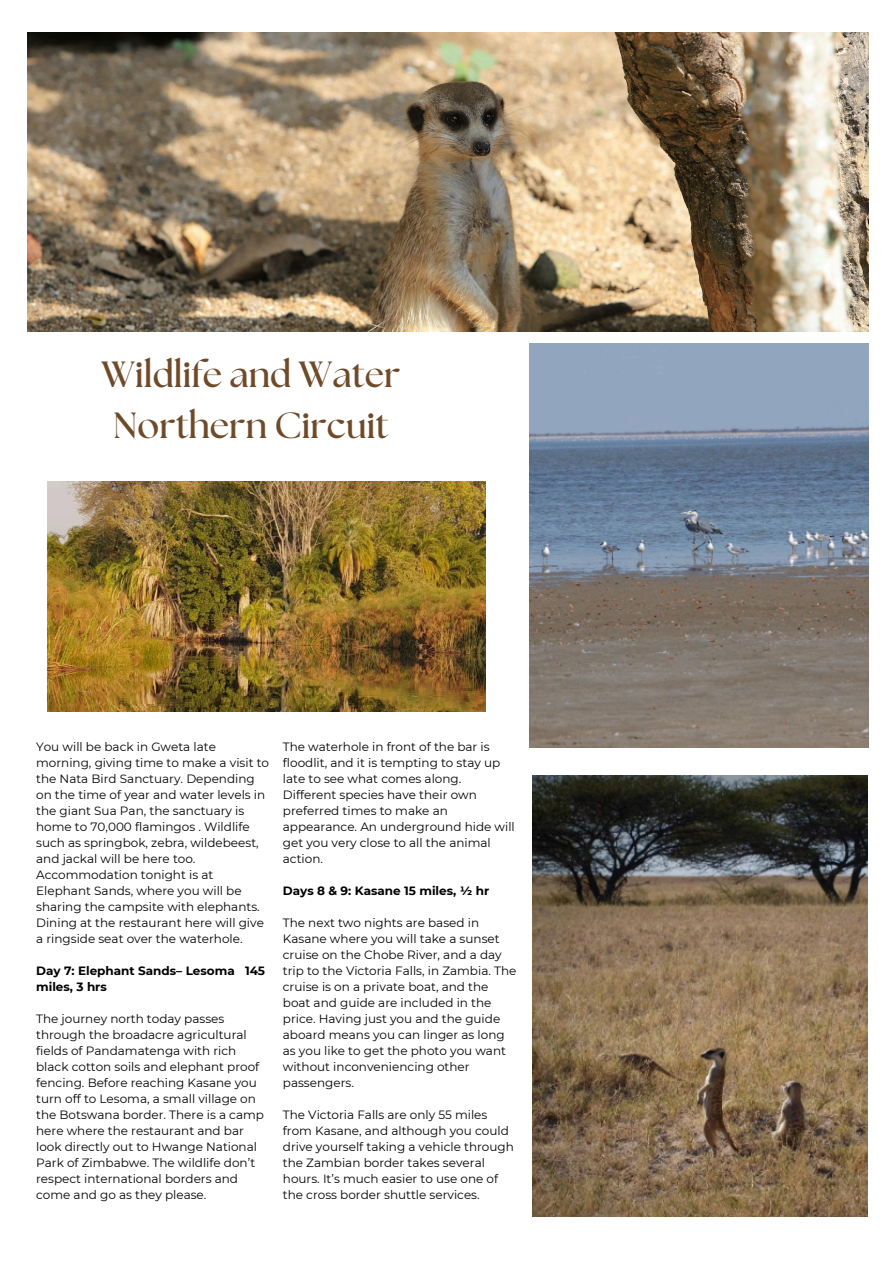
<style>
.page{position:relative;width:894px;height:1264px;background:#fff}
.page>*{position:absolute;margin:0;border:0;box-sizing:border-box;transform-origin:0 0}
.t1{font:700 36.3px/50.7px "The Seasons";color:#6e4a29;text-align:center}
.t2{font:12px/16px "Montserrat";color:#000}
.t3{font:700 12px/16px "Montserrat";color:#000}
</style>
<div class="page">
<img style="left:28px;top:32px;width:840px;height:300px">
<img style="left:47px;top:481px;width:438px;height:230px">
<img style="left:529px;top:343px;width:339px;height:404px">
<img style="left:532px;top:775px;width:335px;height:441px">
<h1 class="t1" style="left:101px;top:351px;width:301px">Wildlife and Water<br>Northern Circuit</h1>
<p class="t2" style="left:36px;top:738px;width:234px">You will be back in Gweta late morning, giving time to make a visit to the Nata Bird Sanctuary. Depending on the time of year and water levels in the giant Sua Pan, the sanctuary is home to 70,000 flamingos . Wildlife such as springbok, zebra, wildebeest, and jackal will be here too.</p>
<p class="t2" style="left:36px;top:866px;width:229px">Accommodation tonight is at Elephant Sands, where you will be sharing the campsite with elephants.<br>Dining at the restaurant here will give a ringside seat over the waterhole.</p>
<h2 class="t3" style="left:36px;top:962px;width:230px">Day 7: Elephant Sands– Lesoma 145 miles, 3 hrs</h2>
<p class="t2" style="left:36px;top:1010px;width:229px">The journey north today passes through the broadacre agricultural fields of Pandamatenga with rich black cotton soils and elephant proof fencing. Before reaching Kasane you turn off to Lesoma, a small village on the Botswana border. There is a camp here where the restaurant and bar look directly out to Hwange National Park of Zimbabwe. The wildlife don’t respect international borders and come and go as they please.</p>
<p class="t2" style="left:283px;top:738px;width:233px">The waterhole in front of the bar is floodlit, and it is tempting to stay up late to see what comes along.<br>Different species have their own preferred times to make an appearance. An underground hide will get you very close to all the animal action.</p>
<h2 class="t3" style="left:283px;top:882px;width:208px">Days 8 &amp; 9: Kasane 15 miles, ½ hr</h2>
<p class="t2" style="left:283px;top:914px;width:235px">The next two nights are based in<br>Kasane where you will take a sunset cruise on the Chobe River, and a day trip to the Victoria Falls, in Zambia. The cruise is on a private boat, and the boat and guide are included in the price. Having just you and the guide aboard means you can linger as long as you like to get the photo you want without inconveniencing other passengers.</p>
<p class="t2" style="left:283px;top:1106px;width:232px">The Victoria Falls are only 55 miles from Kasane, and although you could drive yourself taking a vehicle through the Zambian border takes several hours. It’s much easier to use one of the cross border shuttle services.</p>
</div>
